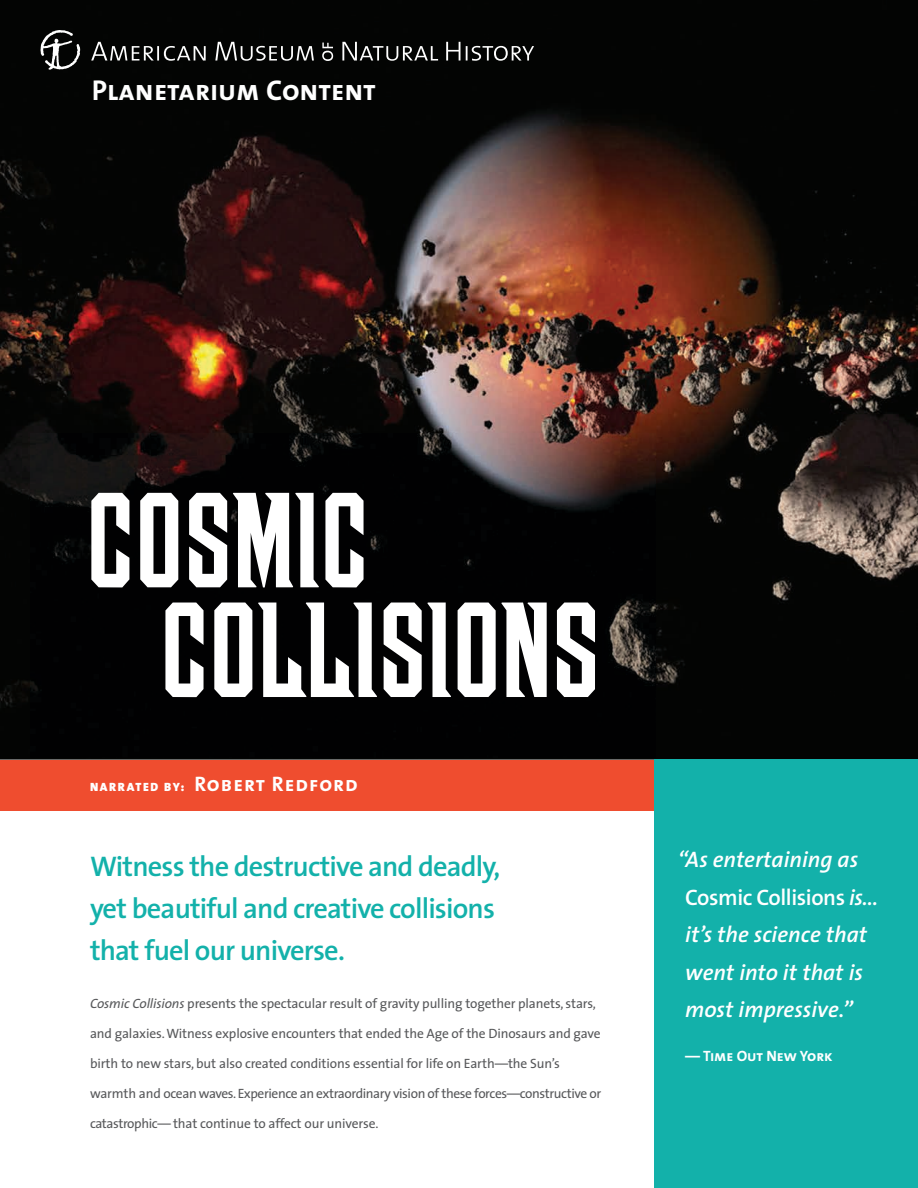
<style>
.page{position:relative;width:918px;height:1188px;background:#fff}
.page>*{position:absolute;margin:0;border:0;box-sizing:border-box;transform-origin:0 0}
.t1{font:28.8px "The Sans Bold Caps";color:#fff}
.t2{font:600 28.5px/42px "The Sans";letter-spacing:-.03em;color:#13b1aa}
.t3{font:italic 600 22.5px/37.5px "The Sans";color:#fff}
.t4{font:21px "The Sans Bold Caps";letter-spacing:.05em;color:#fff}
.t5{font:15px "The Sans Bold Caps";color:#fff}
.t6{font:13.5px "The Sans";letter-spacing:-.01em;color:#57585a}
.t7{font:13.5px "The Sans";letter-spacing:-.03em;color:#57585a}
.s1{font-family:"The Sans Black Caps";font-size:12px}
.s2{font-style:italic}
.s3{font-style:normal}
</style>
<div class="page">
<img style="left:0;top:0;width:918px;height:760px">
<img style="left:31px;top:433px;width:624px;height:325px">
<svg style="left:91px;top:493px;width:273px;height:94px"></svg>
<svg style="left:165px;top:603px;width:430px;height:94px"></svg>
<svg style="left:40px;top:30px;width:494px;height:40px;background:#202120"></svg>
<div style="left:654px;top:760px;width:264px;height:428px;background:#13b1aa"></div>
<div style="left:0;top:760px;width:654px;height:51px;background:#ef4d2f"></div>
<h1 class="t1" style="left:92px;top:66px;width:286px">Planetarium Content</h1>
<h3 class="t4" style="left:90px;top:766px;width:269px"><span class="s1">NARRATED BY:</span> Robert Redford</h3>
<h2 class="t2" style="left:90px;top:845px;width:412px">Witness the destructive and deadly, yet beautiful and creative collisions that fuel our universe.</h2>
<p class="t6" style="left:90px;top:993px;width:508px"><span class="s2">Cosmic Collisions</span> presents the spectacular result of gravity pulling together planets, stars,</p>
<p class="t6" style="left:90px;top:1023px;width:512px">and galaxies. Witness explosive encounters that ended the Age of the Dinosaurs and gave</p>
<p class="t6" style="left:90px;top:1053px;width:471px">birth to new stars, but also created conditions essential for life on Earth—the Sun’s</p>
<p class="t7" style="left:90px;top:1083px;width:513px">warmth and ocean waves. Experience an extraordinary vision of these forces—constructive or</p>
<p class="t6" style="left:90px;top:1113px;width:290px">catastrophic— that continue to affect our universe.</p>
<h3 class="t3" style="left:685px;top:840px;width:195px;text-indent:-7px">“As entertaining as<br><span class="s3">Cosmic Collisions</span> is… it’s the science that went into it that is most impressive.”</h3>
<p class="t5" style="left:685px;top:1043px;width:149px">— Time Out New York</p>
</div>
